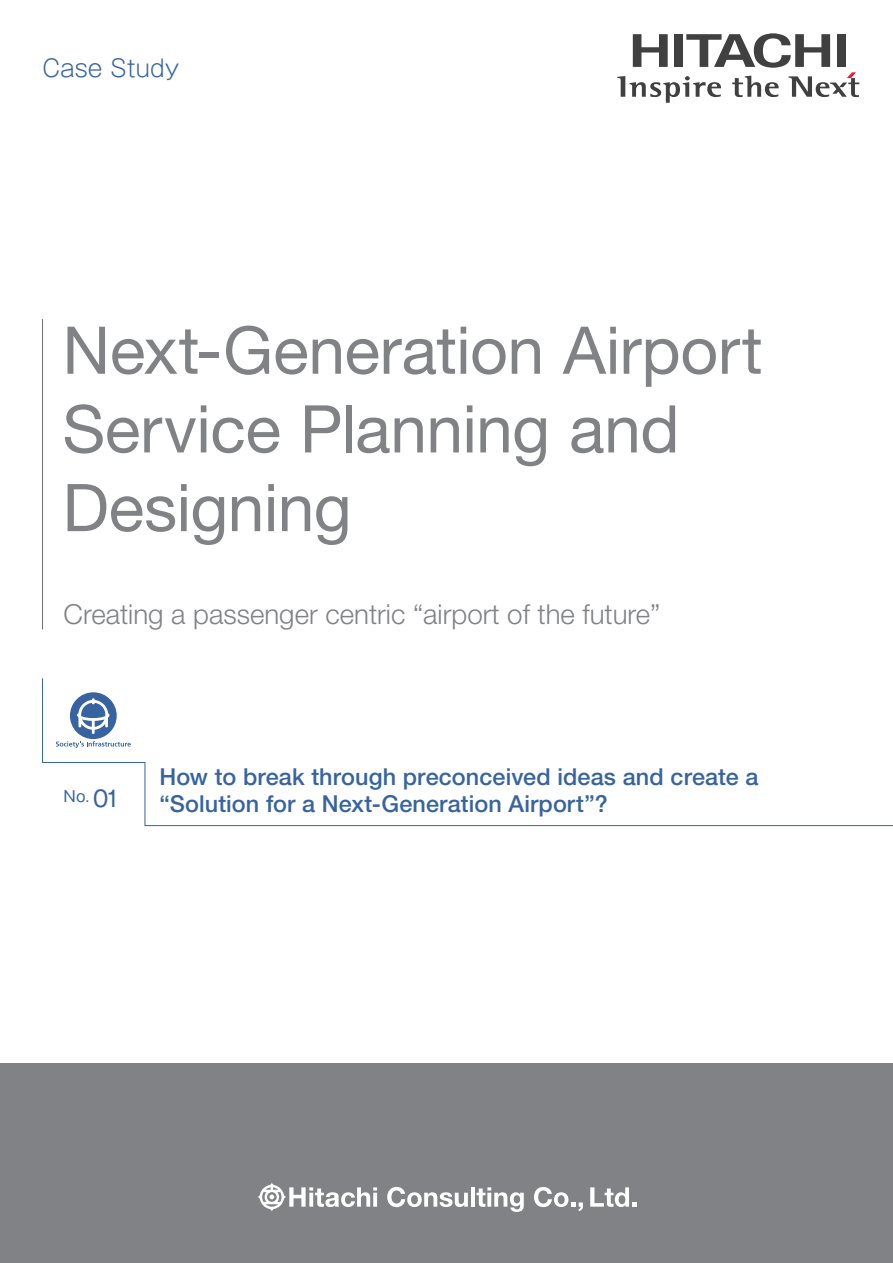
<style>
.page{position:relative;width:893px;height:1263px;background:#fff}
.page>*{position:absolute;margin:0;border:0;box-sizing:border-box;transform-origin:0 0}
.t1{font:65.85px/78.8px "Helvetica Neue LT Std";letter-spacing:-.005em;color:#808285}
.t2{font:300 27.6px "Helvetica Neue LT Std";color:#808285}
.t3{font:500 23.4px/27px "Helvetica Neue LT Std";letter-spacing:.005em;color:#3764a0}
.t4{font:23.4px "Gothic MB101 Pro Light 90 pv RKSJ H";color:#3764a0}
.t5{font:15px "Gothic MB101 Pro Regular 90 pv RKSJ H";color:#3764a0}
.s1{font-size:22.05px}
</style>
<div class="page">
<div style="left:0;top:1063px;width:892px;height:200px;background:#808285"></div>
<svg style="left:42px;top:678px;width:850px;height:148px"></svg>
<hr style="left:42px;top:319px;width:1px;height:310px;background:#6d6e70">
<svg style="left:258px;top:1182px;width:119px;height:30px"></svg>
<svg style="left:387px;top:1187px;width:81px;height:20px"></svg>
<hr style="left:471px;top:1187px;width:4px;height:20px;background:#fff">
<svg style="left:476px;top:1187px;width:47px;height:25px"></svg>
<svg style="left:534px;top:1187px;width:49px;height:24px"></svg>
<svg style="left:590px;top:1187px;width:46px;height:20px"></svg>
<svg style="left:56px;top:692px;width:75px;height:56px"></svg>
<svg style="left:617px;top:33px;width:242px;height:70px"></svg>
<p class="t4" style="left:43px;top:59px;width:138px">Case Study</p>
<h1 class="t1" style="left:62px;top:319px;width:701px">Next-Generation Airport<br>Service Planning and<br>Designing</h1>
<p class="t2" style="left:64px;top:604px;width:598px">Creating a passenger centric “airport of the future”</p>
<p class="t5" style="left:64px;top:791px;width:58px">No. <span class="s1">01</span></p>
<p class="t3" style="left:159px;top:766px;width:600px">How to break through preconceived ideas and create a “Solution for a Next-Generation Airport”?</p>
</div>
